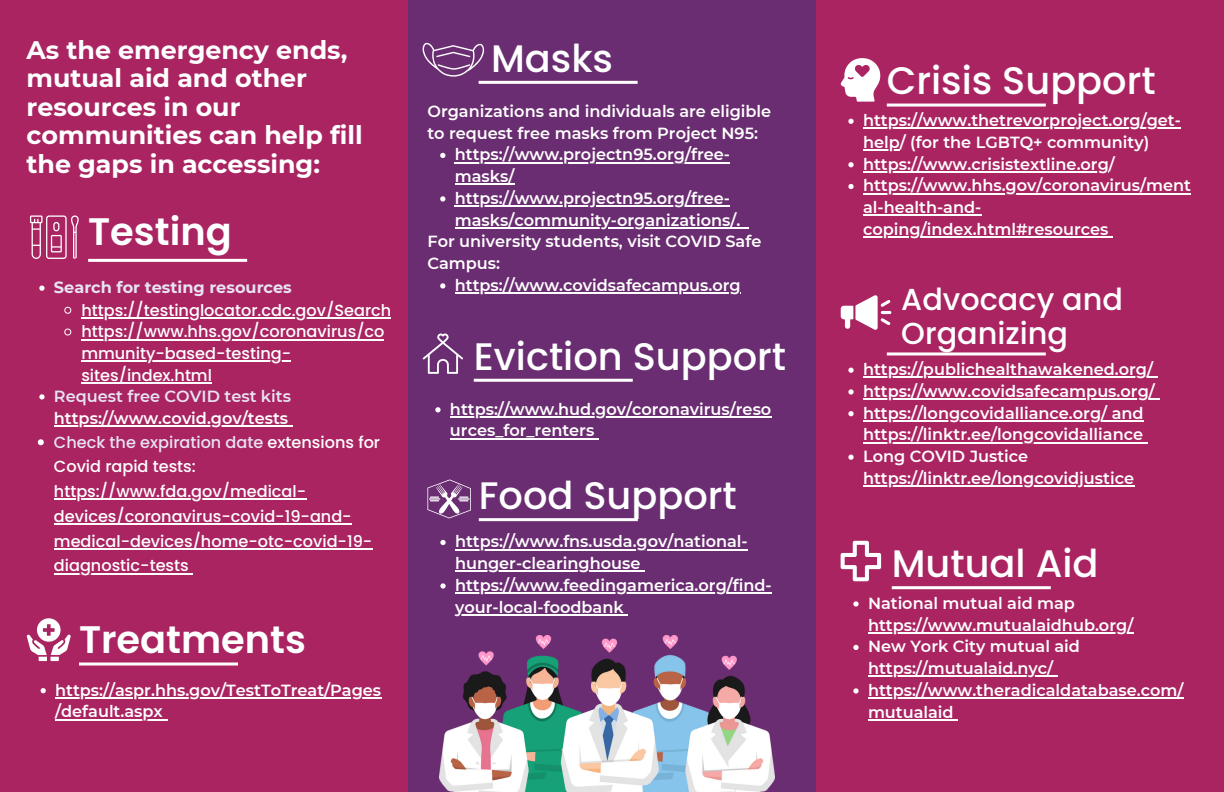
<style>
.page{position:relative;width:1224px;height:792px;background:#6b2d71}
.page>*{position:absolute;margin:0;border:0;box-sizing:border-box;transform-origin:0 0}
.t1{font:500 38.3px "Poppins";color:#feffff}
.t2{font:600 38.3px "Poppins";color:#feffff}
.t3{font:500 30.3px/34.5px "Poppins";color:#feffff}
.t4{font:700 25.3px/28.5px "Montserrat";color:#feffff}
.t5{font:600 16.1px/21.8px "Montserrat";color:#fff}
.t6{font:500 16.1px/24.8px "Poppins";color:#fff}
.t7{font:700 16.1px "Montserrat";color:#e8e3f4}
.t8{font:600 16.1px "Montserrat";color:#e8e3f4}
.s1{color:#e8e3f4}
</style>
<div class="page">
<div style="left:0;top:0;width:408px;height:792px;background:#aa2461"></div>
<div style="left:816px;top:0;width:408px;height:792px;background:#aa2461"></div>
<hr style="left:479px;top:81px;width:159px;height:3px;background:#fff">
<hr style="left:887px;top:104px;width:159px;height:3px;background:#fff">
<hr style="left:892px;top:586px;width:159px;height:3px;background:#fff">
<svg style="left:841px;top:541px;width:40px;height:40px"></svg>
<hr style="left:887px;top:352px;width:159px;height:3px;background:#fff">
<hr style="left:474px;top:379px;width:159px;height:3px;background:#fff">
<hr style="left:479px;top:518px;width:159px;height:3px;background:#fff">
<img style="left:439px;top:636px;width:335px;height:156px">
<svg style="left:423px;top:43px;width:61px;height:34px"></svg>
<svg style="left:423px;top:333px;width:40px;height:41px"></svg>
<svg style="left:427px;top:479px;width:44px;height:39px"></svg>
<svg style="left:841px;top:58px;width:40px;height:44px"></svg>
<svg style="left:841px;top:295px;width:50px;height:35px"></svg>
<svg style="left:440px;top:540px;width:6px;height:5px"></svg>
<hr style="left:455px;top:549px;width:293px;height:1px;background:#fff">
<hr style="left:455px;top:571px;width:185px;height:1px;background:#fff">
<svg style="left:440px;top:583px;width:6px;height:6px"></svg>
<hr style="left:455px;top:592px;width:317px;height:2px;background:#fff">
<hr style="left:455px;top:614px;width:169px;height:2px;background:#fff">
<svg style="left:435px;top:407px;width:6px;height:5px"></svg>
<hr style="left:450px;top:416px;width:322px;height:2px;background:#fff">
<hr style="left:450px;top:438px;width:144px;height:1px;background:#fff">
<hr style="left:88px;top:259px;width:159px;height:3px;background:#fff">
<svg style="left:30px;top:215px;width:49px;height:44px"></svg>
<svg style="left:39px;top:286px;width:6px;height:5px"></svg>
<svg style="left:64px;top:306px;width:8px;height:8px"></svg>
<hr style="left:81px;top:317px;width:310px;height:2px;background:#fff">
<svg style="left:64px;top:328px;width:8px;height:8px"></svg>
<hr style="left:81px;top:339px;width:303px;height:1px;background:#fff">
<hr style="left:81px;top:361px;width:210px;height:1px;background:#fff">
<hr style="left:81px;top:382px;width:131px;height:2px;background:#fff">
<svg style="left:39px;top:394px;width:6px;height:6px"></svg>
<hr style="left:54px;top:425px;width:234px;height:2px;background:#fff">
<svg style="left:38px;top:439px;width:6px;height:6px"></svg>
<hr style="left:54px;top:499px;width:252px;height:1px;background:#fff">
<hr style="left:54px;top:523px;width:298px;height:2px;background:#fff">
<hr style="left:54px;top:548px;width:318px;height:2px;background:#fff">
<hr style="left:54px;top:573px;width:135px;height:1px;background:#fff">
<hr style="left:79px;top:663px;width:159px;height:3px;background:#fff">
<svg style="left:27px;top:618px;width:44px;height:43px"></svg>
<svg style="left:41px;top:688px;width:5px;height:5px"></svg>
<hr style="left:55px;top:697px;width:326px;height:2px;background:#fff">
<hr style="left:55px;top:719px;width:108px;height:1px;background:#fff">
<svg style="left:440px;top:153px;width:5px;height:5px"></svg>
<hr style="left:455px;top:162px;width:275px;height:1px;background:#fff">
<hr style="left:455px;top:184px;width:59px;height:1px;background:#fff">
<svg style="left:440px;top:196px;width:5px;height:6px"></svg>
<hr style="left:455px;top:205px;width:275px;height:2px;background:#fff">
<hr style="left:455px;top:227px;width:285px;height:2px;background:#fff">
<svg style="left:740px;top:227px;width:9px;height:2px"></svg>
<svg style="left:440px;top:283px;width:5px;height:6px"></svg>
<hr style="left:455px;top:292px;width:286px;height:2px;background:#fff">
<svg style="left:848px;top:119px;width:6px;height:5px"></svg>
<hr style="left:863px;top:128px;width:318px;height:1px;background:#fff">
<hr style="left:863px;top:149px;width:37px;height:2px;background:#fff">
<svg style="left:848px;top:162px;width:6px;height:5px"></svg>
<hr style="left:863px;top:171px;width:246px;height:2px;background:#fff">
<svg style="left:848px;top:184px;width:6px;height:5px"></svg>
<hr style="left:863px;top:193px;width:328px;height:1px;background:#fff">
<hr style="left:863px;top:215px;width:118px;height:1px;background:#fff">
<hr style="left:863px;top:236px;width:246px;height:2px;background:#fff">
<svg style="left:853px;top:601px;width:6px;height:6px"></svg>
<hr style="left:868px;top:632px;width:265px;height:2px;background:#fff">
<svg style="left:853px;top:645px;width:6px;height:5px"></svg>
<hr style="left:868px;top:676px;width:185px;height:1px;background:#fff">
<svg style="left:853px;top:688px;width:6px;height:6px"></svg>
<hr style="left:868px;top:697px;width:316px;height:2px;background:#fff">
<hr style="left:868px;top:719px;width:86px;height:2px;background:#fff">
<svg style="left:848px;top:368px;width:6px;height:5px"></svg>
<hr style="left:863px;top:377px;width:290px;height:1px;background:#fff">
<svg style="left:848px;top:389px;width:6px;height:6px"></svg>
<hr style="left:863px;top:398px;width:292px;height:2px;background:#fff">
<svg style="left:848px;top:411px;width:6px;height:5px"></svg>
<hr style="left:863px;top:420px;width:281px;height:2px;background:#fff">
<hr style="left:863px;top:442px;width:280px;height:1px;background:#fff">
<svg style="left:848px;top:455px;width:6px;height:5px"></svg>
<hr style="left:863px;top:485px;width:271px;height:2px;background:#fff">
<h3 class="t4" style="left:27px;top:35px;width:338px">As the emergency ends, mutual aid and other resources in our communities can help fill the gaps in accessing:</h3>
<h1 class="t2" style="left:88px;top:204px;width:145px">Testing</h1>
<p class="t7" style="left:54px;top:277px;width:239px">Search for testing resources</p>
<p class="t6" style="left:81px;top:299px;width:311px;line-height:21.8px">https://testinglocator.cdc.gov/Search https://www.hhs.gov/coronavirus/co mmunity-based-testing&shy;sites/index.html</p>
<p class="t8" style="left:54px;top:386px;width:239px">Request free COVID test kits</p>
<p class="t5" style="left:54px;top:407px;width:236px">https://www.covid.gov/tests</p>
<p class="t6" style="left:54px;top:429px;width:328px"><span class="s1">Check the expiration date</span> extensions for<br>Covid rapid tests: https://www.fda.gov/medical&shy;devices/coronavirus-covid-19-and&shy;medical-devices/home-otc-covid-19- diagnostic-tests</p>
<h1 class="t2" style="left:79px;top:613px;width:229px">Treatments</h1>
<p class="t5" style="left:55px;top:679px;width:327px">https://aspr.hhs.gov/TestToTreat/Pages /default.aspx</p>
<h1 class="t1" style="left:491px;top:31px;width:123px">Masks</h1>
<p class="t5" style="left:427px;top:100px;width:345px">Organizations and individuals are eligible to request free masks from Project N95:</p>
<p class="t5" style="left:455px;top:144px;width:287px">https://www.projectn95.org/free&shy;masks/ https://www.projectn95.org/free&shy;masks/community-organizations/.</p>
<p class="t5" style="left:427px;top:231px;width:335px">For university students, visit COVID Safe<br>Campus:</p>
<p class="t5" style="left:455px;top:274px;width:287px">https://www.covidsafecampus.org</p>
<h1 class="t1" style="left:474px;top:329px;width:314px">Eviction Support</h1>
<p class="t5" style="left:450px;top:398px;width:323px">https://www.hud.gov/coronavirus/reso urces_for_renters</p>
<h1 class="t1" style="left:479px;top:469px;width:260px">Food Support</h1>
<p class="t5" style="left:455px;top:531px;width:318px">https://www.fns.usda.gov/national&shy;hunger-clearinghouse https://www.feedingamerica.org/find&shy;your-local-foodbank</p>
<h1 class="t1" style="left:887px;top:54px;width:270px">Crisis Support</h1>
<p class="t5" style="left:863px;top:109px;width:330px">https://www.thetrevorproject.org/get&shy;help/ (for the LGBTQ+ community) https://www.crisistextline.org/ https://www.hhs.gov/coronavirus/ment al-health-and&shy;coping/index.html#resources</p>
<h2 class="t3" style="left:901px;top:282px;width:223px">Advocacy and<br>Organizing</h2>
<p class="t5" style="left:863px;top:358px;width:293px">https://publichealthawakened.org/ https://www.covidsafecampus.org/ https://longcovidalliance.org/ and https://linktr.ee/longcovidalliance Long COVID Justice https://linktr.ee/longcovidjustice</p>
<h1 class="t1" style="left:892px;top:537px;width:208px">Mutual Aid</h1>
<p class="t5" style="left:868px;top:592px;width:317px">National mutual aid map https://www.mutualaidhub.org/<br>New York City mutual aid https://mutualaid.nyc/ https://www.theradicaldatabase.com/ mutualaid</p>
</div>
